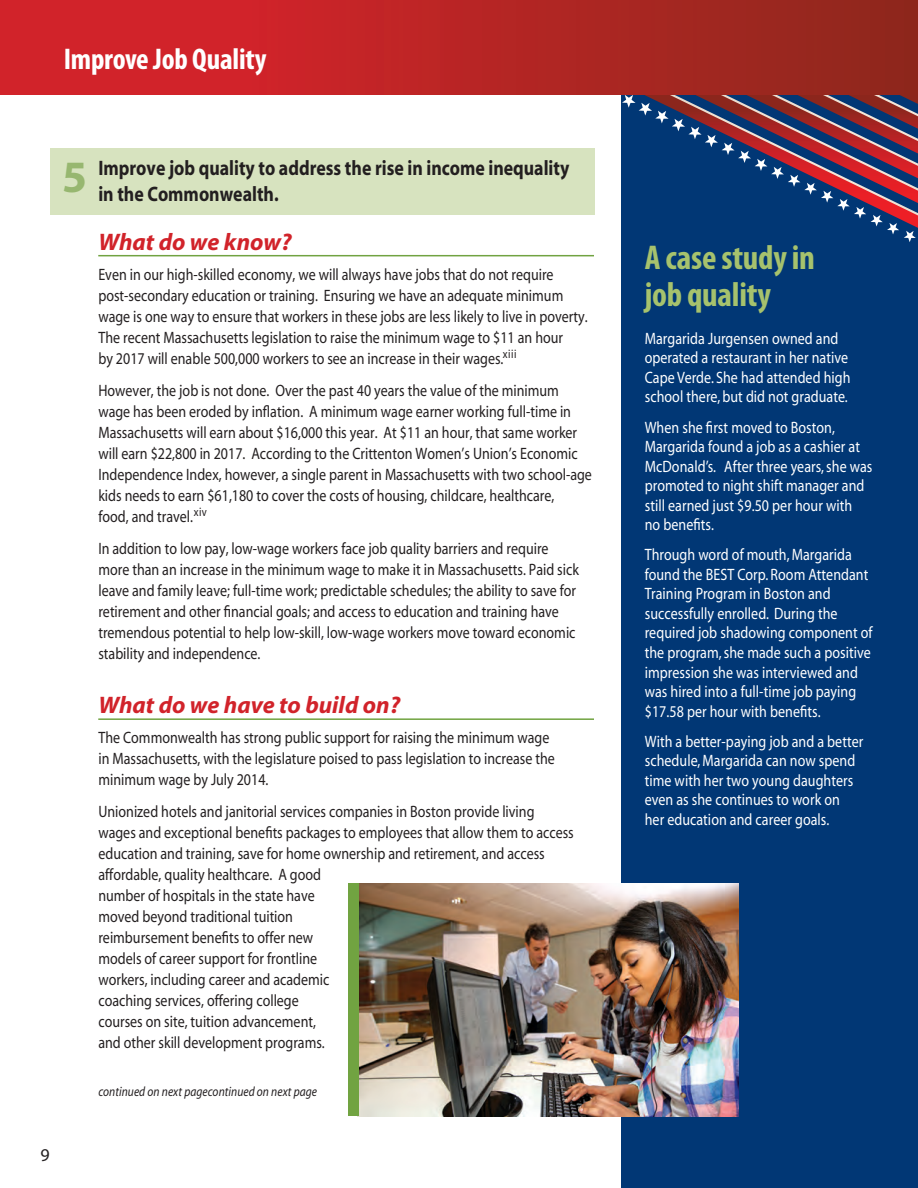
<style>
.page{position:relative;width:918px;height:1188px;background:#fff}
.page>*{position:absolute;margin:0;border:0;box-sizing:border-box;transform-origin:0 0}
.t1{font:700 45px "Myriad";color:#97b770}
.t2{font:700 condensed 34.5px/37.5px "Myriad Pro";letter-spacing:-.01em;color:#a6c26d}
.t3{font:700 condensed 30px "Myriad Pro";letter-spacing:-.01em;color:#fff}
.Body_Text{font:italic 700 24px "Myriad";color:#d1232a}
.Body_Text-2{font:700 21px/25.5px "Myriad";color:#231f20;scale:.85 1}
.t4{font:18px "Myriad";color:#231f20}
.Body_Text-3{font:16.5px/21px "Myriad";color:#231f20;scale:.85 1}
.Body_Text-4{font:16.5px/19.5px "Myriad";letter-spacing:.005em;color:#fff;scale:.85 1}
.Body_Text-5{font:italic 13.5px "Myriad";letter-spacing:.005em;color:#231f20;scale:.85 1}
</style>
<div class="page">
<div style="left:621px;top:72px;width:297px;height:1116px;background:#013775"></div>
<svg style="left:622px;top:94px;width:296px;height:148px"></svg>
<div style="left:0;top:0;width:918px;height:94px;background:linear-gradient(to right,#de222d,#90281d)"></div>
<div style="left:51px;top:148px;width:544px;height:67px;background:#d7e3bf"></div>
<hr style="left:98px;top:255px;width:496px;height:1px;background:#71a341">
<hr style="left:98px;top:718px;width:496px;height:2px;background:#71a341">
<img style="left:359px;top:883px;width:380px;height:233px">
<div style="left:349px;top:883px;width:10px;height:233px;background:#71a341"></div>
<p class="t3" style="left:64px;top:40px;width:204px">Improve Job Quality</p>
<p class="t1" style="left:62px;top:153px;width:26px">5</p>
<p class="Body_Text-2" style="left:98px;top:156px;width:556px">Improve job quality to address the rise in income inequality in the Commonwealth.</p>
<p class="Body_Text" style="left:98px;top:230px;width:195px">What do we know?</p>
<p class="Body_Text-3" style="left:98px;top:265px;width:577px">Even in our high-skilled economy, we will always have jobs that do not require post-secondary education or training. Ensuring we have an adequate minimum wage is one way to ensure that workers in these jobs are less likely to live in poverty.<br>The recent Massachusetts legislation to raise the minimum wage to $11 an hour<br>by 2017 will enable 500,000 workers to see an increase in their wages.<sup>xiii</sup></p>
<p class="Body_Text-3" style="left:98px;top:380px;width:582px">However, the job is not done. Over the past 40 years the value of the minimum wage has been eroded by inflation. A minimum wage earner working full-time in Massachusetts will earn about $16,000 this year. At $11 an hour, that same worker will earn $22,800 in 2017. According to the Crittenton Women’s Union’s Economic Independence Index, however, a single parent in Massachusetts with two school-age kids needs to earn $61,180 to cover the costs of housing, childcare, healthcare,<br>food, and travel.<sup>xiv</sup></p>
<p class="Body_Text-3" style="left:98px;top:538px;width:567px">In addition to low pay, low-wage workers face job quality barriers and require more than an increase in the minimum wage to make it in Massachusetts. Paid sick leave and family leave; full-time work; predictable schedules; the ability to save for retirement and other financial goals; and access to education and training have tremendous potential to help low-skill, low-wage workers move toward economic stability and independence.</p>
<p class="Body_Text" style="left:98px;top:693px;width:303px">What do we have to build on?</p>
<p class="Body_Text-3" style="left:98px;top:728px;width:539px">The Commonwealth has strong public support for raising the minimum wage in Massachusetts, with the legislature poised to pass legislation to increase the minimum wage by July 2014.</p>
<p class="Body_Text-3" style="left:98px;top:801px;width:561px">Unionized hotels and janitorial services companies in Boston provide living wages and exceptional benefits packages to employees that allow them to access education and training, save for home ownership and retirement, and access affordable, quality healthcare. A good<br>number of hospitals in the state have<br>moved beyond traditional tuition<br>reimbursement benefits to offer new<br>models of career support for frontline<br>workers, including career and academic<br>coaching services, offering college<br>courses on site, tuition advancement,<br>and other skill development programs.</p>
<p class="Body_Text-5" style="left:98px;top:1084px;width:259px">continued on next pagecontinued on next page</p>
<p class="t4" style="left:40px;top:1146px;width:11px">9</p>
<p class="t2" style="left:645px;top:238px;width:172px">A case study in job quality</p>
<p class="Body_Text-4" style="left:645px;top:329px;width:244px">Margarida Jurgensen owned and operated a restaurant in her native Cape Verde. She had attended high school there, but did not graduate.</p>
<p class="Body_Text-4" style="left:645px;top:418px;width:269px">When she first moved to Boston,<br>Margarida found a job as a cashier at<br>McDonald’s. After three years, she was promoted to night shift manager and still earned just $9.50 per hour with<br>no benefits.</p>
<p class="Body_Text-4" style="left:645px;top:546px;width:270px">Through word of mouth, Margarida found the BEST Corp. Room Attendant Training Program in Boston and successfully enrolled. During the required job shadowing component of the program, she made such a positive impression she was interviewed and was hired into a full-time job paying $17.58 per hour with benefits.</p>
<p class="Body_Text-4" style="left:645px;top:732px;width:259px">With a better-paying job and a better schedule, Margarida can now spend time with her two young daughters even as she continues to work on her education and career goals.</p>
</div>
